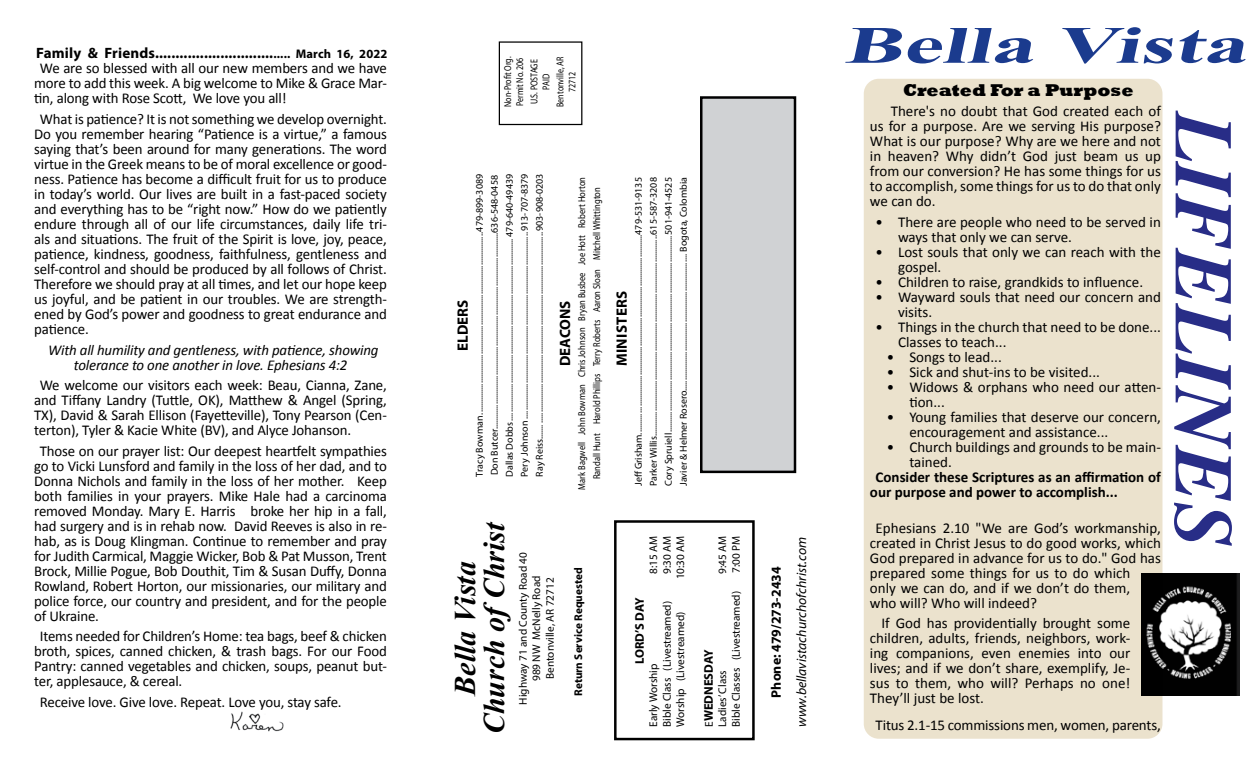
<style>
.page{position:relative;width:1260px;height:765px;background:#fff}
.page>*{position:absolute;margin:0;border:0;box-sizing:border-box;transform-origin:0 0}
.t1{font:italic 700 82.5px "Times";color:#282d87}
.t2{font:italic 700 52.5px "Times New Roman";color:#1b3b8e;scale:1.67 1}
.t3{font:italic 700 30px/28.8px "Times New Roman";color:#000;text-align:center}
.t4{font:800 17.5px "Rockwell";color:#000}
.t5{font:15px/15px "Calibri";color:#000}
.t6{font:italic 15px/15px "Calibri";letter-spacing:-.01em;color:#000;text-align:center}
.t7{font:700 15px "Myriad Pro";letter-spacing:.01em;color:#000}
.t8{font:700 15px/15px "Calibri";color:#000}
.t9{font:italic 13.75px "Myriad Pro";color:#000}
.t10{font:700 13.75px "Myriad Pro";color:#000}
.t11{font:700 12.5px "Myriad Pro";color:#000}
.t12{font:11.25px/13.5px "Myriad Pro";color:#000;text-align:center}
.t13{font:700 11.25px "Myriad Pro";color:#000}
.t14{font:10px/15px "Myriad Pro";color:#000}
.t15{font:10px/15px "Myriad Pro";color:#000;text-align:center;scale:.85 1}
.t16{font:10px/12px "Myriad Pro";color:#000;text-align:center;scale:.8 1}
.s1{font-size:12.5px}
.s2{font-weight:400;font-size:11.25px}
</style>
<div class="page">
<div style="left:614px;top:520px;width:141px;height:220px;border:2px solid #000"></div>
<div style="left:499px;top:41px;width:83px;height:84px;border:1px solid #000"></div>
<div style="left:864px;top:79px;width:298px;height:660px;background:#ebe2cd;border-radius:15px"></div>
<img style="left:230px;top:711px;width:54px;height:20px">
<div style="left:701px;top:98px;width:94px;height:374px;background:#d0d2d4"></div>
<div style="left:700px;top:96px;width:96px;height:377px;border:2px solid #000"></div>
<img style="left:1141px;top:573px;width:99px;height:122px">
<p class="t7" style="left:36px;top:43px;width:353px">Family &amp; Friends.............................<span class="s1">..... March 16, 2022</span></p>
<p class="t5" style="left:34px;top:61px;width:354px;text-align:justify;text-indent:6px">We are so blessed with all our new members and we have more to add this week. A big welcome to Mike &amp; Grace Mar&shy;tin, along with Rose Scott, We love you all!</p>
<p class="t5" style="left:34px;top:112px;width:354px;text-align:justify;text-indent:6px">What is patience? It is not something we develop overnight.<br>Do you remember hearing “Patience is a virtue,” a famous saying that’s been around for many generations. The word virtue in the Greek means to be of moral excellence or good&shy;ness. Patience has become a difficult fruit for us to produce in today’s world. Our lives are built in a fast-paced society and everything has to be “right now.” How do we patiently endure through all of our life circumstances, daily life tri&shy;als and situations. The fruit of the Spirit is love, joy, peace, patience, kindness, goodness, faithfulness, gentleness and self-control and should be produced by all follows of Christ.<br>Therefore we should pray at all times, and let our hope keep us joyful, and be patient in our troubles. We are strength&shy;ened by God’s power and goodness to great endurance and patience.</p>
<p class="t6" style="left:48px;top:342px;width:332px">With all humility and gentleness, with patience, showing tolerance to one another in love. Ephesians 4:2</p>
<p class="t5" style="left:34px;top:378px;width:354px;text-align:justify;text-indent:6px">We welcome our visitors each week: Beau, Cianna, Zane, and Tiffany Landry (Tuttle, OK), Matthew &amp; Angel (Spring, TX), David &amp; Sarah Ellison (Fayetteville), Tony Pearson (Cen&shy;terton), Tyler &amp; Kacie White (BV), and Alyce Johanson.</p>
<p class="t5" style="left:34px;top:443px;width:354px;text-align:justify;text-indent:6px">Those on our prayer list: Our deepest heartfelt sympathies go to Vicki Lunsford and family in the loss of her dad, and to Donna Nichols and family in the loss of her mother. Keep both families in your prayers. Mike Hale had a carcinoma removed Monday. Mary E. Harris broke her hip in a fall, had surgery and is in rehab now. David Reeves is also in re&shy;hab, as is Doug Klingman. Continue to remember and pray for Judith Carmical, Maggie Wicker, Bob &amp; Pat Musson, Trent Brock, Millie Pogue, Bob Douthit, Tim &amp; Susan Duffy, Donna Rowland, Robert Horton, our missionaries, our military and police force, our country and president, and for the people of Ukraine.</p>
<p class="t5" style="left:34px;top:629px;width:354px;text-align:justify;text-indent:6px">Items needed for Children’s Home: tea bags, beef &amp; chicken broth, spices, canned chicken, &amp; trash bags. For our Food Pantry: canned vegetables and chicken, soups, peanut but&shy;ter, applesauce, &amp; cereal.</p>
<p class="t5" style="left:40px;top:695px;width:303px">Receive love. Give love. Repeat. Love you, stay safe.</p>
<p class="t16" style="left:502px;top:107px;width:64px;text-align:left;rotate:-90deg">Non-Profit Org.<br>Permit No. 206</p>
<p class="t16" style="left:528px;top:104px;width:58px;rotate:-90deg">U.S. POSTAGE<br>PAID</p>
<p class="t16" style="left:554px;top:107px;width:64px;rotate:-90deg">Bentonville, AR<br>72712</p>
<p class="t7" style="left:453px;top:351px;width:53px;rotate:-90deg">ELDERS</p>
<p class="t14" style="left:472px;top:477px;width:305px;rotate:-90deg">Tracy Bowman........................................................................................479-899-3089<br>Don Butcer...............................................................................................636-548-0458<br>Dallas Dobbs........................................................................................ 479-640-49439<br>Pery Johnson .......................................................................................... 913-707-8379<br>Ray Reiss....... ............................................................................................ 903-908-0203</p>
<p class="t15" style="left:574px;top:490px;width:370px;rotate:-90deg">Mark Bagwell John Bowman Chris Johnson Bryan Busbee Joe Hott Robert Horton<br>Randall Hunt Harold Phillips Terry Roberts Aaron Sloan Mitchell Whittington</p>
<p class="t7" style="left:555px;top:366px;width:67px;rotate:-90deg">DEACONS</p>
<h3 class="t3" style="left:450px;top:734px;width:214px;rotate:-90deg">Bella Vista<br>Church ofChrist</h3>
<p class="t12" style="left:516px;top:705px;width:154px;rotate:-90deg">Highway 71 and County Road 40<br>989 NW McNelly Road<br>Bentonville, AR 72712</p>
<p class="t13" style="left:571px;top:696px;width:130px;rotate:-90deg">Return Service Requested</p>
<p class="t14" style="left:631px;top:486px;width:310px;text-align:justify;rotate:-90deg">Jeff Grisham................................................................................................479-531-9135<br>Parker Willis.................................................................................................615-587-3208<br>Cory Spruiell...............................................................................................501-941-4525<br>Javier &amp; Helmer Rosero.................................................................. Bogota, Colombia</p>
<p class="t7" style="left:612px;top:366px;width:77px;rotate:-90deg">MINISTERS</p>
<p class="t12" style="left:646px;top:574px;width:39px;rotate:-90deg">8:15 AM</p>
<p class="t12" style="left:660px;top:574px;width:39px;rotate:-90deg">9:30 AM</p>
<p class="t12" style="left:673px;top:579px;width:45px;rotate:-90deg">10:30 AM</p>
<p class="t11" style="left:631px;top:664px;width:68px;rotate:-90deg">LORD’S DAY</p>
<p class="t12" style="left:660px;top:727px;width:127px;rotate:-90deg">Bible Class (Livestreamed)</p>
<p class="t12" style="left:673px;top:727px;width:117px;rotate:-90deg">Worship (Livestreamed)</p>
<p class="t12" style="left:646px;top:727px;width:65px;rotate:-90deg">Early Worship</p>
<p class="t12" style="left:729px;top:573px;width:38px;rotate:-90deg">7:00 PM</p>
<p class="t12" style="left:715px;top:574px;width:39px;rotate:-90deg">9:45 AM</p>
<p class="t12" style="left:729px;top:727px;width:137px;rotate:-90deg">Bible Classes (Livestreamed)</p>
<p class="t11" style="left:700px;top:727px;width:79px;rotate:-90deg"><span class="s2">E</span>WEDNESDAY</p>
<p class="t12" style="left:715px;top:727px;width:58px;rotate:-90deg">Ladies’ Class</p>
<p class="t10" style="left:767px;top:698px;width:132px;rotate:-90deg">Phone: 479/273-2434</p>
<p class="t9" style="left:793px;top:727px;width:192px;rotate:-90deg">www.bellavistachurchofchrist.com</p>
<h2 class="t2" style="left:843px;top:9px;width:252px">Bella Vista</h2>
<p class="t4" style="left:903px;top:80px;width:232px">Created For a Purpose</p>
<p class="t5" style="left:870px;top:104px;width:292px;text-align:justify;text-indent:21px">There's no doubt that God created each of us for a purpose. Are we serving His purpose?<br>What is our purpose? Why are we here and not in heaven? Why didn’t God just beam us up from our conversion? He has some things for us to accomplish, some things for us to do that only we can do.</p>
<p class="t5" style="left:898px;top:215px;width:264px;text-indent:-22px">• There are people who need to be served in ways that only we can serve.</p>
<p class="t5" style="left:898px;top:245px;width:264px;text-indent:-22px">• Lost souls that only we can reach with the gospel.</p>
<p class="t5" style="left:876px;top:275px;width:269px">• Children to raise, grandkids to influence.</p>
<p class="t5" style="left:898px;top:290px;width:264px;text-indent:-22px">• Wayward souls that need our concern and visits.</p>
<p class="t5" style="left:898px;top:320px;width:264px;text-indent:-22px">• Things in the church that need to be done...<br>Classes to teach...</p>
<p class="t5" style="left:887px;top:350px;width:116px">• Songs to lead...</p>
<p class="t5" style="left:887px;top:365px;width:215px">• Sick and shut-ins to be visited...</p>
<p class="t5" style="left:909px;top:380px;width:253px;text-indent:-22px">• Widows &amp; orphans who need our atten&shy;tion...</p>
<p class="t5" style="left:909px;top:410px;width:253px;text-indent:-22px">• Young families that deserve our concern, encouragement and assistance...</p>
<p class="t5" style="left:909px;top:440px;width:253px;text-indent:-23px">• Church buildings and grounds to be main&shy;tained.</p>
<p class="t8" style="left:870px;top:470px;width:293px;text-indent:6px">Consider these Scriptures as an affirmation of our purpose and power to accomplish...</p>
<p class="t5" style="left:870px;top:520px;width:292px;text-indent:6px">Ephesians 2.10 "We are God’s workmanship, created in Christ Jesus to do good works, which God prepared in advance for us to do." God has prepared some things for us to do which<br>only we can do, and if we don’t do them,<br>who will? Who will indeed?</p>
<p class="t5" style="left:870px;top:616px;width:262px;text-align:justify;text-indent:12px">If God has providentially brought some children, adults, friends, neighbors, work&shy;ing companions, even enemies into our lives; and if we don’t share, exemplify, Je&shy;sus to them, who will? Perhaps no one!<br>They’ll just be lost.</p>
<p class="t5" style="left:876px;top:717px;width:287px">Titus 2.1-15 commissions men, women, parents,</p>
<h1 class="t1" style="left:1281px;top:112px;width:437px;rotate:90deg">LIFELINES</h1>
</div>
